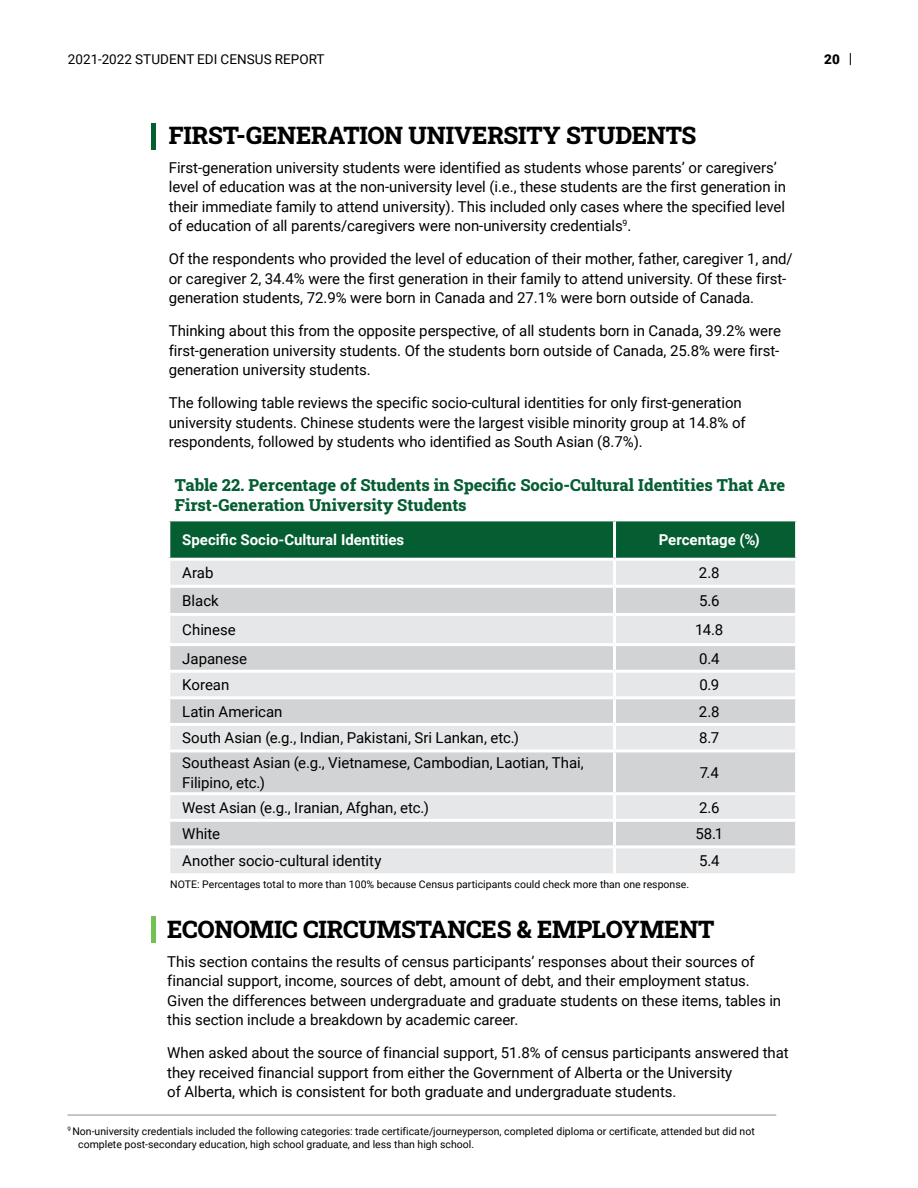
<style>
.page{position:relative;width:918px;height:1188px;background:#fff}
.page>*{position:absolute;margin:0;border:0;box-sizing:border-box;transform-origin:0 0}
.t1{font:800 24px "Roboto Slab";letter-spacing:-.01em;color:#000}
.t2{font:800 16.5px/19.5px "Roboto Slab";color:#055d32}
.t3{font:15px/19.5px "Roboto";letter-spacing:-.005em;color:#000}
.t4{font:700 15px "Roboto";color:#fff}
.t5{font:13.5px "Roboto";letter-spacing:.005em;color:#000}
.t6{font:900 13.5px "Roboto";color:#000}
.t7{font:10.5px/13.5px "Roboto";color:#000}
</style>
<div class="page">
<div style="left:170px;top:521px;width:625px;height:37px;background:#055d32"></div>
<div style="left:170px;top:561px;width:625px;height:312px;background:#e6e7e8"></div>
<svg style="left:170px;top:588px;width:625px;height:257px;background:#dadbdc"></svg>
<hr style="left:613px;top:521px;width:3px;height:37px;background:#fff">
<hr style="left:613px;top:561px;width:3px;height:24px;background:#fff">
<hr style="left:167px;top:585px;width:448px;height:3px;background:#fff">
<hr style="left:615px;top:585px;width:183px;height:3px;background:#fff">
<hr style="left:613px;top:588px;width:3px;height:25px;background:#fff">
<hr style="left:167px;top:613px;width:448px;height:3px;background:#fff">
<hr style="left:615px;top:613px;width:183px;height:3px;background:#fff">
<hr style="left:613px;top:616px;width:3px;height:27px;background:#fff">
<hr style="left:167px;top:643px;width:448px;height:3px;background:#fff">
<hr style="left:615px;top:643px;width:183px;height:3px;background:#fff">
<hr style="left:613px;top:646px;width:3px;height:24px;background:#fff">
<hr style="left:167px;top:670px;width:448px;height:3px;background:#fff">
<hr style="left:615px;top:670px;width:183px;height:3px;background:#fff">
<hr style="left:613px;top:673px;width:3px;height:23px;background:#fff">
<hr style="left:167px;top:696px;width:448px;height:3px;background:#fff">
<hr style="left:615px;top:696px;width:183px;height:3px;background:#fff">
<hr style="left:613px;top:699px;width:3px;height:24px;background:#fff">
<hr style="left:167px;top:723px;width:448px;height:3px;background:#fff">
<hr style="left:615px;top:723px;width:183px;height:3px;background:#fff">
<hr style="left:613px;top:726px;width:3px;height:23px;background:#fff">
<hr style="left:167px;top:749px;width:448px;height:3px;background:#fff">
<hr style="left:615px;top:749px;width:183px;height:3px;background:#fff">
<hr style="left:613px;top:752px;width:3px;height:40px;background:#fff">
<hr style="left:167px;top:792px;width:448px;height:3px;background:#fff">
<hr style="left:615px;top:792px;width:183px;height:3px;background:#fff">
<hr style="left:613px;top:795px;width:3px;height:24px;background:#fff">
<hr style="left:167px;top:819px;width:448px;height:3px;background:#fff">
<hr style="left:615px;top:819px;width:183px;height:3px;background:#fff">
<hr style="left:613px;top:822px;width:3px;height:23px;background:#fff">
<hr style="left:167px;top:845px;width:448px;height:3px;background:#fff">
<hr style="left:615px;top:845px;width:183px;height:3px;background:#fff">
<hr style="left:613px;top:848px;width:3px;height:25px;background:#fff">
<div style="left:151px;top:123px;width:5px;height:27px;background:#055d32"></div>
<div style="left:151px;top:916px;width:5px;height:27px;background:#73c054"></div>
<hr style="left:68px;top:1114px;width:708px;height:2px;background:#b1b4b6">
<svg style="left:850px;top:53px;width:1px;height:12px"></svg>
<p class="t5" style="left:68px;top:50px;width:258px">2021-2022 STUDENT EDI CENSUS REPORT</p>
<p class="t6" style="left:824px;top:50px;width:17px">20</p>
<h1 class="t1" style="left:169px;top:118px;width:529px">FIRST-GENERATION UNIVERSITY STUDENTS</h1>
<p class="t3" style="left:169px;top:157px;width:619px">First-generation university students were identified as students whose parents’ or caregivers’ level of education was at the non-university level (i.e., these students are the first generation in their immediate family to attend university). This included only cases where the specified level of education of all parents/caregivers were non-university credentials<sup>9</sup>.</p>
<p class="t3" style="left:169px;top:249px;width:626px">Of the respondents who provided the level of education of their mother, father, caregiver 1, and/ or caregiver 2, 34.4% were the first generation in their family to attend university. Of these first&shy;generation students, 72.9% were born in Canada and 27.1% were born outside of Canada.</p>
<p class="t3" style="left:169px;top:321px;width:614px;text-align:justify">Thinking about this from the opposite perspective, of all students born in Canada, 39.2% were first-generation university students. Of the students born outside of Canada, 25.8% were first&shy;generation university students.</p>
<p class="t3" style="left:169px;top:393px;width:579px">The following table reviews the specific socio-cultural identities for only first-generation university students. Chinese students were the largest visible minority group at 14.8% of respondents, followed by students who identified as South Asian (8.7%).</p>
<p class="t2" style="left:175px;top:475px;width:612px">Table 22. Percentage of Students in Specific Socio-Cultural Identities That Are<br>First-Generation University Students</p>
<p class="t4" style="left:182px;top:529px;width:223px">Specific Socio-Cultural Identities</p>
<p class="t4" style="left:659px;top:529px;width:103px">Percentage (%)</p>
<p class="t3" style="left:182px;top:563px;width:33px">Arab</p>
<p class="t3" style="left:699px;top:563px;width:22px">2.8</p>
<p class="t3" style="left:182px;top:590px;width:38px">Black</p>
<p class="t3" style="left:699px;top:590px;width:22px">5.6</p>
<p class="t3" style="left:182px;top:620px;width:55px">Chinese</p>
<p class="t3" style="left:695px;top:620px;width:30px">14.8</p>
<p class="t3" style="left:182px;top:648px;width:66px">Japanese</p>
<p class="t3" style="left:699px;top:648px;width:22px">0.4</p>
<p class="t3" style="left:182px;top:675px;width:49px">Korean</p>
<p class="t3" style="left:699px;top:675px;width:21px">0.9</p>
<p class="t3" style="left:182px;top:701px;width:102px">Latin American</p>
<p class="t3" style="left:699px;top:701px;width:22px">2.8</p>
<p class="t3" style="left:182px;top:728px;width:338px">South Asian (e.g., Indian, Pakistani, Sri Lankan, etc.)</p>
<p class="t3" style="left:699px;top:728px;width:22px">8.7</p>
<p class="t3" style="left:182px;top:753px;width:403px">Southeast Asian (e.g., Vietnamese, Cambodian, Laotian, Thai,<br>Filipino, etc.)</p>
<p class="t3" style="left:700px;top:762px;width:21px">7.4</p>
<p class="t3" style="left:182px;top:797px;width:248px">West Asian (e.g., Iranian, Afghan, etc.)</p>
<p class="t3" style="left:699px;top:797px;width:22px">2.6</p>
<p class="t3" style="left:182px;top:824px;width:39px">White</p>
<p class="t3" style="left:695px;top:824px;width:29px">58.1</p>
<p class="t3" style="left:182px;top:851px;width:201px">Another socio-cultural identity</p>
<p class="t3" style="left:699px;top:851px;width:22px">5.4</p>
<p class="t7" style="left:170px;top:878px;width:520px">NOTE: Percentages total to more than 100% because Census participants could check more than one response.</p>
<h1 class="t1" style="left:167px;top:913px;width:549px">ECONOMIC CIRCUMSTANCES &amp; EMPLOYMENT</h1>
<p class="t3" style="left:167px;top:951px;width:615px">This section contains the results of census participants’ responses about their sources of financial support, income, sources of debt, amount of debt, and their employment status.<br>Given the differences between undergraduate and graduate students on these items, tables in this section include a breakdown by academic career.</p>
<p class="t3" style="left:167px;top:1043px;width:623px">When asked about the source of financial support, 51.8% of census participants answered that they received financial support from either the Government of Alberta or the University<br>of Alberta, which is consistent for both graduate and undergraduate students.</p>
<p class="t7" style="left:78px;top:1124px;width:678px;text-indent:-11px"><sup>9</sup> Non-university credentials included the following categories: trade certificate/journeyperson, completed diploma or certificate, attended but did not complete post-secondary education, high school graduate, and less than high school.</p>
</div>
